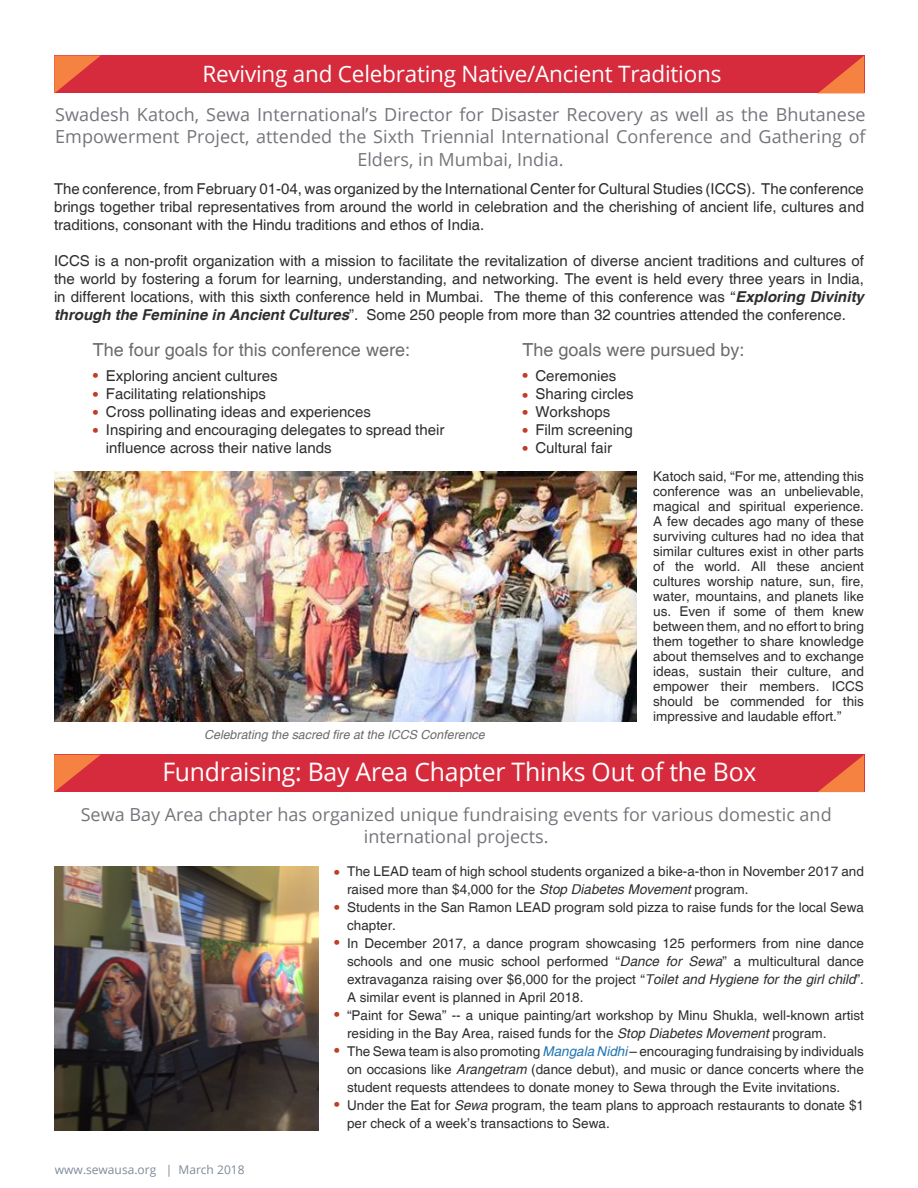
<style>
.page{position:relative;width:918px;height:1188px;background:#fff}
.page>*{position:absolute;margin:0;border:0;box-sizing:border-box;transform-origin:0 0}
.t1{font:25.5px "Open Sans";letter-spacing:-.01em;color:#fff}
.t2{font:22.5px "Open Sans";letter-spacing:-.01em;color:#fff}
.t3{font:18px/22.5px "Open Sans";color:#76747b;text-align:center}
.t4{font:18px "Helvetica";color:#6b6b6b}
.t5{font:15.75px "Helvetica";color:#bf3e26}
.t6{font:15px/18px "Helvetica";color:#2d2e2e;text-align:justify}
.t7{font:13.5px/15px "Helvetica";color:#2d2e2e}
.t8{font:italic 12.45px "Helvetica";color:#6b6b6b}
.t9{font:12px "Open Sans";color:#7e8a98}
.s1{font-weight:700;font-style:italic}
.s2{font-style:italic}
.s3{font-style:italic;color:#2175b1}
</style>
<div class="page">
<div style="left:54px;top:55px;width:811px;height:38px;background:#d62b3d"></div>
<svg style="left:54px;top:55px;width:47px;height:38px"></svg>
<svg style="left:818px;top:56px;width:46px;height:37px"></svg>
<div style="left:54px;top:755px;width:811px;height:37px;background:#d62b3d"></div>
<svg style="left:54px;top:755px;width:46px;height:37px"></svg>
<svg style="left:818px;top:755px;width:46px;height:37px"></svg>
<img style="left:54px;top:867px;width:265px;height:263px">
<img style="left:54px;top:471px;width:583px;height:251px">
<p class="t2" style="left:202px;top:58px;width:520px">Reviving and Celebrating Native/Ancient Traditions</p>
<p class="t3" style="left:55px;top:103px;width:812px">Swadesh Katoch, Sewa International’s Director for Disaster Recovery as well as the Bhutanese<br>Empowerment Project, attended the Sixth Triennial International Conference and Gathering of<br>Elders, in Mumbai, India.</p>
<p class="t6" style="left:54px;top:180px;width:812px">The conference, from February 01-04, was organized by the International Center for Cultural Studies (ICCS). The conference brings together tribal representatives from around the world in celebration and the cherishing of ancient life, cultures and traditions, consonant with the Hindu traditions and ethos of India.</p>
<p class="t6" style="left:54px;top:252px;width:812px">ICCS is a non-profit organization with a mission to facilitate the revitalization of diverse ancient traditions and cultures of the world by fostering a forum for learning, understanding, and networking. The event is held every three years in India, in different locations, with this sixth conference held in Mumbai. The theme of this conference was “<span class="s1">Exploring Divinity through the Feminine in Ancient Cultures</span>”. Some 250 people from more than 32 countries attended the conference.</p>
<p class="t4" style="left:93px;top:339px;width:319px">The four goals for this conference were:</p>
<p class="t4" style="left:522px;top:339px;width:224px">The goals were pursued by:</p>
<p class="t5" style="left:93px;top:366px;width:7px">•</p>
<p class="t5" style="left:93px;top:385px;width:7px">•</p>
<p class="t5" style="left:93px;top:403px;width:7px">•</p>
<p class="t5" style="left:93px;top:422px;width:7px">•</p>
<p class="t6" style="left:106px;top:368px;width:173px">Exploring ancient cultures</p>
<p class="t6" style="left:106px;top:386px;width:162px">Facilitating relationships</p>
<p class="t6" style="left:106px;top:404px;width:267px">Cross pollinating ideas and experiences</p>
<p class="t6" style="left:106px;top:422px;width:340px">Inspiring and encouraging delegates to spread their influence across their native lands</p>
<p class="t8" style="left:204px;top:727px;width:282px">Celebrating the sacred fire at the ICCS Conference</p>
<p class="t5" style="left:522px;top:366px;width:7px">•</p>
<p class="t5" style="left:522px;top:386px;width:7px">•</p>
<p class="t5" style="left:522px;top:403px;width:7px">•</p>
<p class="t5" style="left:522px;top:422px;width:7px">•</p>
<p class="t5" style="left:522px;top:440px;width:7px">•</p>
<p class="t6" style="left:535px;top:368px;width:82px">Ceremonies</p>
<p class="t6" style="left:535px;top:386px;width:100px">Sharing circles</p>
<p class="t6" style="left:535px;top:404px;width:77px">Workshops</p>
<p class="t6" style="left:535px;top:422px;width:99px">Film screening</p>
<p class="t6" style="left:535px;top:440px;width:78px">Cultural fair</p>
<p class="t7" style="left:653px;top:470px;width:212px;text-align:justify">Katoch said, “For me, attending this conference was an unbelievable, magical and spiritual experience.<br>A few decades ago many of these surviving cultures had no idea that similar cultures exist in other parts of the world. All these ancient cultures worship nature, sun, fire, water, mountains, and planets like us. Even if some of them knew between them, and no effort to bring them together to share knowledge about themselves and to exchange ideas, sustain their culture, and empower their members. ICCS should be commended for this impressive and laudable effort.”</p>
<p class="t1" style="left:162px;top:754px;width:596px">Fundraising: Bay Area Chapter Thinks Out of the Box</p>
<p class="t3" style="left:81px;top:803px;width:752px;line-height:21.6px">Sewa Bay Area chapter has organized unique fundraising events for various domestic and international projects.</p>
<p class="t9" style="left:55px;top:1162px;width:191px">www.sewausa.org | March 2018</p>
<p class="t7" style="left:347px;top:863px;width:518px;line-height:18px">The LEAD team of high school students organized a bike-a-thon in November 2017 and raised more than $4,000 for the <span class="s2">Stop Diabetes Movement</span> program.</p>
<p class="t7" style="left:347px;top:899px;width:518px;line-height:18px">Students in the San Ramon LEAD program sold pizza to raise funds for the local Sewa chapter.</p>
<p class="t7" style="left:347px;top:935px;width:518px;line-height:18px;text-align:justify">In December 2017, a dance program showcasing 125 performers from nine dance schools and one music school performed “<span class="s2">Dance for Sewa</span>” a multicultural dance extravaganza raising over $6,000 for the project “<span class="s2">Toilet and Hygiene for the girl child</span>”.<br>A similar event is planned in April 2018.</p>
<p class="t7" style="left:347px;top:1007px;width:518px;line-height:18px">“Paint for Sewa” -- a unique painting/art workshop by Minu Shukla, well-known artist residing in the Bay Area, raised funds for the <span class="s2">Stop Diabetes Movement</span> program.</p>
<p class="t7" style="left:347px;top:1043px;width:518px;line-height:18px;text-align:justify">The Sewa team is also promoting <span class="s3">Mangala Nidhi</span> – encouraging fundraising by individuals on occasions like <span class="s2">Arangetram</span> (dance debut), and music or dance concerts where the student requests attendees to donate money to Sewa through the Evite invitations.</p>
<p class="t7" style="left:347px;top:1097px;width:518px;line-height:18px">Under the Eat for <span class="s2">Sewa</span> program, the team plans to approach restaurants to donate $1 per check of a week’s transactions to Sewa.</p>
<p class="t5" style="left:334px;top:863px;width:7px">•</p>
<p class="t5" style="left:334px;top:898px;width:7px">•</p>
<p class="t5" style="left:334px;top:933px;width:7px">•</p>
<p class="t5" style="left:334px;top:1005px;width:7px">•</p>
<p class="t5" style="left:334px;top:1042px;width:7px">•</p>
<p class="t5" style="left:334px;top:1096px;width:7px">•</p>
</div>
